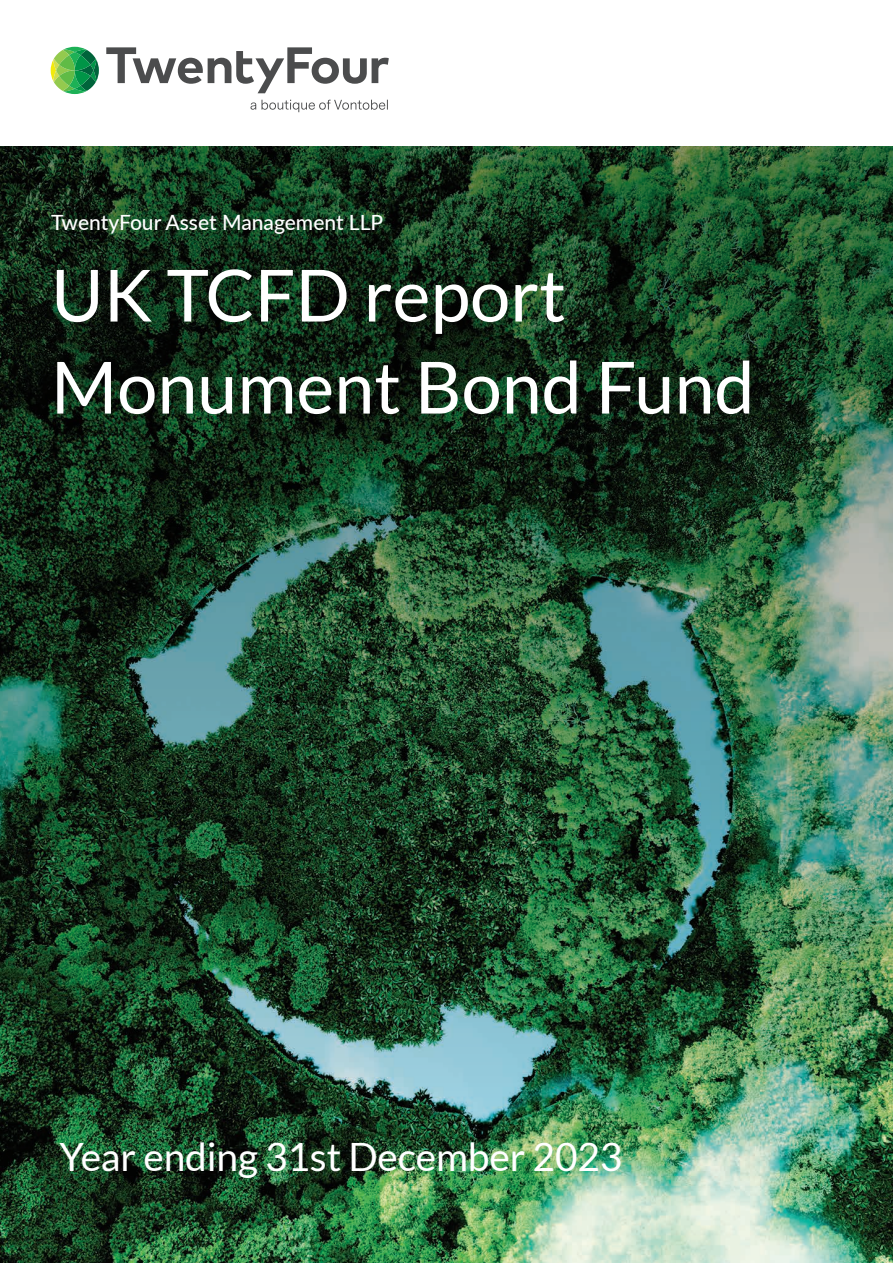
<style>
.page{position:relative;width:893px;height:1263px;background:#fff}
.page>*{position:absolute;margin:0;border:0;box-sizing:border-box;transform-origin:0 0}
.t1{font:72px "Lato";color:#fff}
.t2{font:39px "Lato";letter-spacing:-.005em;color:#fff}
.t3{font:500 21px "Lato";color:#fff}
</style>
<div class="page">
<svg style="left:250px;top:100px;width:138px;height:12px"></svg>
<svg style="left:106px;top:47px;width:283px;height:46px"></svg>
<svg style="left:51px;top:60px;width:5px;height:21px"></svg>
<svg style="left:64px;top:89px;width:22px;height:5px"></svg>
<svg style="left:64px;top:47px;width:22px;height:5px"></svg>
<svg style="left:93px;top:60px;width:6px;height:21px"></svg>
<svg style="left:53px;top:49px;width:43px;height:43px;background:#57b05f"></svg>
<img style="left:0;top:147px;width:893px;height:1116px">
<p class="t3" style="left:51px;top:207px;width:334px">TwentyFour Asset Management LLP</p>
<p class="t1" style="left:51px;top:255px;width:517px">UK TCFD report</p>
<p class="t1" style="left:51px;top:347px;width:705px">Monument Bond Fund</p>
<p class="t2" style="left:60px;top:1135px;width:564px">Year ending 31st December 2023</p>
</div>
